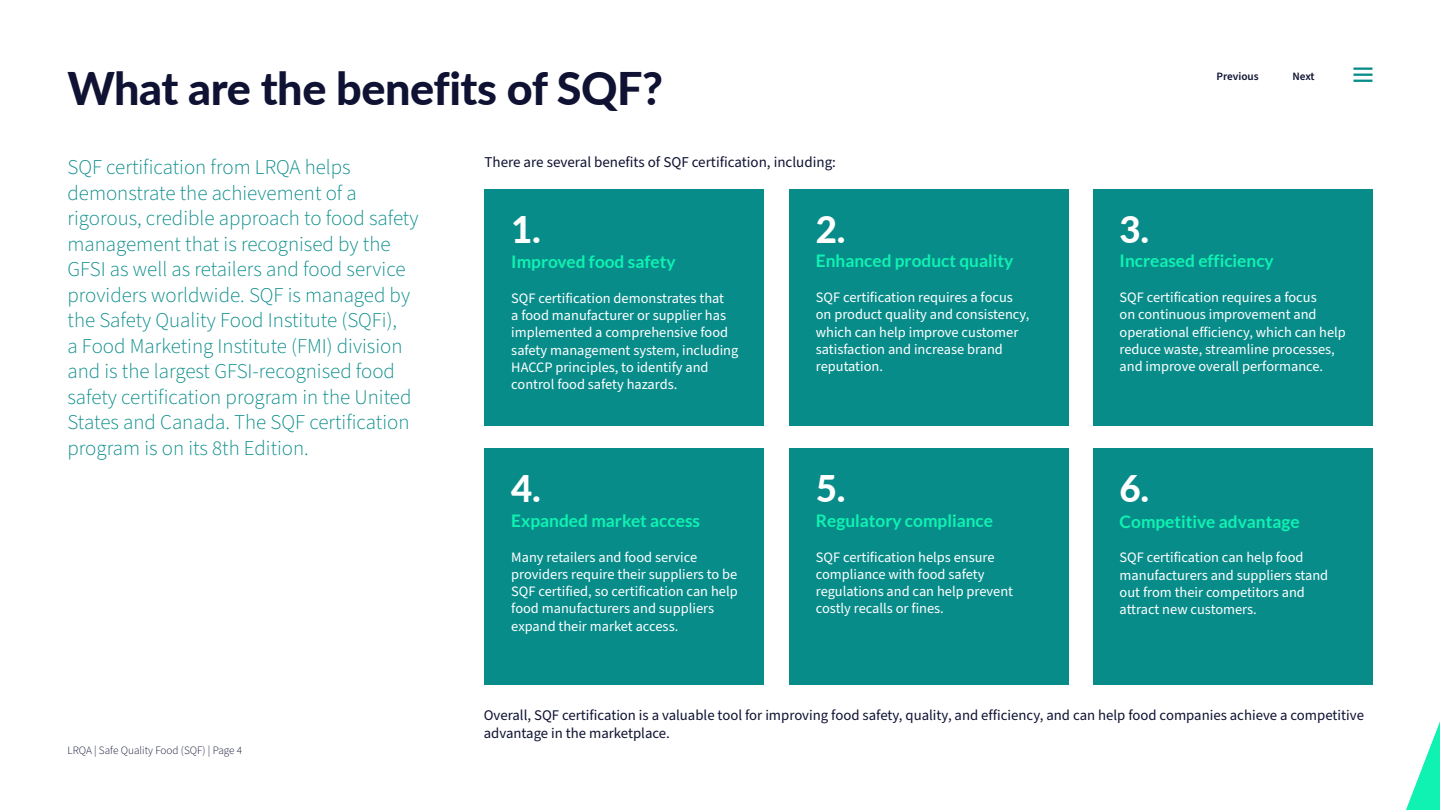
<style>
.page{position:relative;width:1440px;height:810px;background:#fff}
.page>*{position:absolute;margin:0;border:0;box-sizing:border-box;transform-origin:0 0}
.t1{font:800 45px "Lato";letter-spacing:-.01em;color:#0f1232}
.t2{font:800 36.75px "Lato";color:#fff}
.t3{font:300 21px/25.6px "Source Sans Pro";color:#088c8a}
.t4{font:700 17.25px "Lato";color:#0ff2b2}
.t5{font:15px "Source Sans Pro";color:#0f1232}
.t6{font:14.77px/17.7px "Source Sans Pro";color:#0f1232}
.t7{font:14.4px/17.2px "Source Sans Pro";color:#fff}
.t8{font:300 11.25px "Source Sans Pro";color:#0f1232}
.t9{font:600 11.25px "Source Sans Pro";color:#0f1232}
</style>
<div class="page">
<div style="left:484px;top:189px;width:280px;height:237px;background:#088c8a"></div>
<svg style="left:1406px;top:722px;width:34px;height:88px"></svg>
<div style="left:789px;top:189px;width:280px;height:237px;background:#088c8a"></div>
<div style="left:1093px;top:189px;width:279px;height:237px;background:#088c8a"></div>
<div style="left:484px;top:448px;width:280px;height:237px;background:#088c8a"></div>
<div style="left:789px;top:448px;width:280px;height:237px;background:#088c8a"></div>
<div style="left:1093px;top:448px;width:279px;height:237px;background:#088c8a"></div>
<hr style="left:1353px;top:67px;width:20px;height:3px;background:#088c8a">
<hr style="left:1353px;top:74px;width:20px;height:2px;background:#088c8a">
<hr style="left:1353px;top:80px;width:20px;height:2px;background:#088c8a">
<h1 class="t1" style="left:68px;top:60px;width:597px">What are the benefits of SQF?</h1>
<p class="t3" style="left:68px;top:155px;width:353px">SQF certification from LRQA helps demonstrate the achievement of a rigorous, credible approach to food safety management that is recognised by the GFSI as well as retailers and food service providers worldwide. SQF is managed by the Safety Quality Food Institute (SQFi),<br>a Food Marketing Institute (FMI) division and is the largest GFSI-recognised food safety certification program in the United States and Canada. The SQF certification program is on its 8th Edition.</p>
<p class="t5" style="left:484px;top:152px;width:353px">There are several benefits of SQF certification, including:</p>
<h2 class="t2" style="left:511px;top:206px;width:31px">1.</h2>
<p class="t4" style="left:511px;top:251px;width:166px">Improved food safety</p>
<p class="t7" style="left:511px;top:290px;width:229px">SQF certification demonstrates that<br>a food manufacturer or supplier has implemented a comprehensive food safety management system, including HACCP principles, to identify and control food safety hazards.</p>
<h2 class="t2" style="left:511px;top:466px;width:31px">4.</h2>
<p class="t4" style="left:511px;top:510px;width:190px">Expanded market access</p>
<p class="t7" style="left:511px;top:549px;width:228px">Many retailers and food service providers require their suppliers to be SQF certified, so certification can help food manufacturers and suppliers expand their market access.</p>
<h2 class="t2" style="left:816px;top:206px;width:31px">2.</h2>
<p class="t4" style="left:816px;top:250px;width:199px">Enhanced product quality</p>
<p class="t7" style="left:816px;top:289px;width:215px">SQF certification requires a focus on product quality and consistency, which can help improve customer satisfaction and increase brand reputation.</p>
<h2 class="t2" style="left:816px;top:466px;width:31px">5.</h2>
<p class="t4" style="left:816px;top:510px;width:179px">Regulatory compliance</p>
<p class="t7" style="left:816px;top:549px;width:199px">SQF certification helps ensure compliance with food safety regulations and can help prevent costly recalls or fines.</p>
<p class="t9" style="left:1216px;top:69px;width:44px">Previous</p>
<p class="t9" style="left:1292px;top:69px;width:24px">Next</p>
<h2 class="t2" style="left:1120px;top:206px;width:31px">3.</h2>
<p class="t4" style="left:1120px;top:250px;width:156px">Increased efficiency</p>
<p class="t7" style="left:1120px;top:289px;width:228px">SQF certification requires a focus<br>on continuous improvement and operational efficiency, which can help reduce waste, streamline processes, and improve overall performance.</p>
<h2 class="t2" style="left:1120px;top:466px;width:31px">6.</h2>
<p class="t4" style="left:1120px;top:511px;width:182px">Competitive advantage</p>
<p class="t7" style="left:1120px;top:549px;width:210px">SQF certification can help food manufacturers and suppliers stand out from their competitors and attract new customers.</p>
<p class="t8" style="left:68px;top:743px;width:176px">LRQA | Safe Quality Food (SQF) | Page 4</p>
<p class="t6" style="left:484px;top:707px;width:882px">Overall, SQF certification is a valuable tool for improving food safety, quality, and efficiency, and can help food companies achieve a competitive advantage in the marketplace.</p>
</div>
